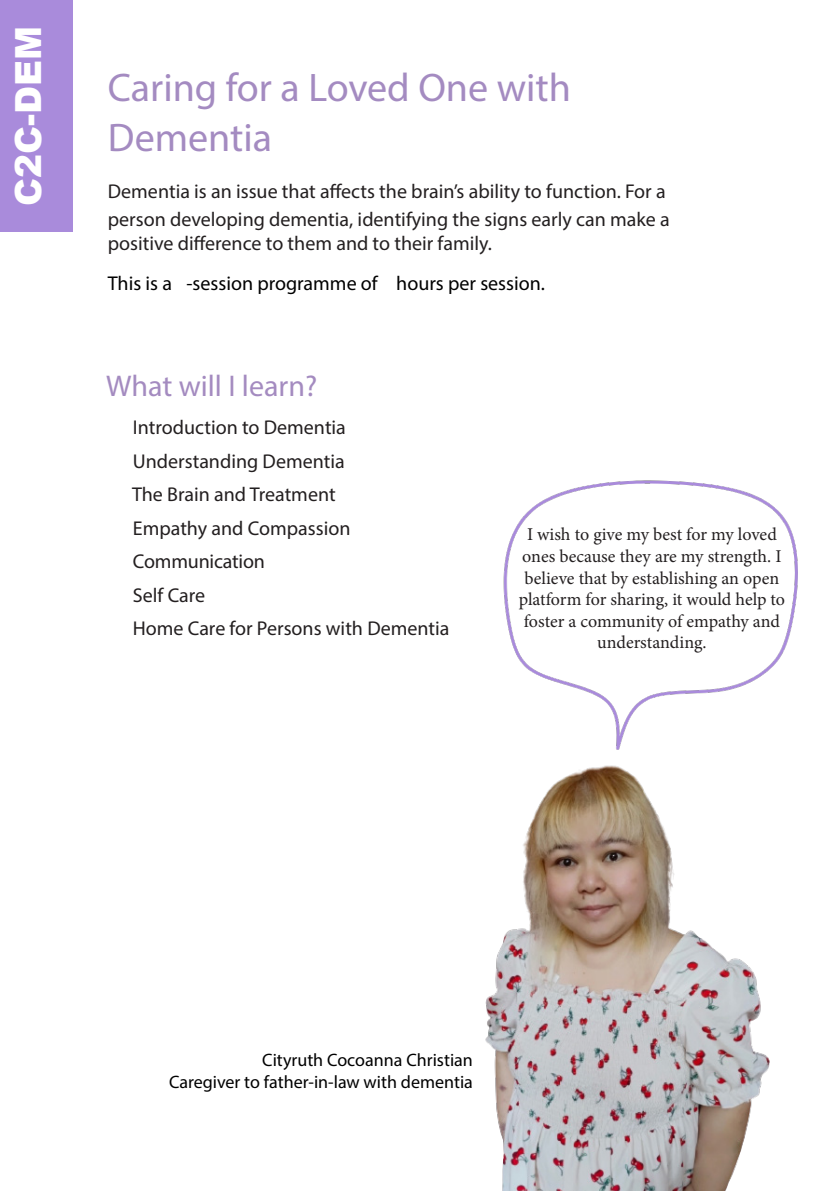
<style>
.page{position:relative;width:840px;height:1191px;background:#fff}
.page>*{position:absolute;margin:0;border:0;box-sizing:border-box;transform-origin:0 0}
.t1{font:40px/50px "Myriad Pro";color:#a48bc1}
.t2{font:900 36px "Arial";color:#fff}
.t3{font:30px "Myriad Pro";color:#a48bc0}
.t4{font:20px/28px "Myriad Pro";color:#231f20}
.t5{font:20px "Myriad Pro";color:#000}
.t6{font:18px/21.6px "Minion Pro";letter-spacing:-.005em;color:#231f20;text-align:center}
.t7{font:18px "Myriad Pro";color:#000}
</style>
<div class="page">
<div style="left:0;top:0;width:72px;height:231px;background:#a98bdb"></div>
<img style="left:485px;top:767px;width:285px;height:424px">
<img style="left:503px;top:480px;width:295px;height:287px">
<p class="t2" style="left:2px;top:206px;width:181px;rotate:-90deg">C2C-DEM</p>
<p class="t1" style="left:108px;top:62px;width:464px">Caring for a Loved One with<br>Dementia</p>
<p class="t4" style="left:108px;top:177px;width:563px">Dementia is an issue that affects the brain’s ability to function. For a person developing dementia, identifying the signs early can make a</p>
<p class="t4" style="left:108px;top:229px;width:385px">positive difference to them and to their family.</p>
<p class="t5" style="left:108px;top:270px;width:438px">This is a -session programme of hours per session.</p>
<p class="t3" style="left:106px;top:367px;width:212px">What will I learn?</p>
<p class="t4" style="left:118px;top:413px;width:229px">❶ Introduction to Dementia</p>
<p class="t4" style="left:133px;top:447px;width:213px">Understanding Dementia</p>
<p class="t4" style="left:132px;top:480px;width:205px">The Brain and Treatment</p>
<p class="t4" style="left:133px;top:514px;width:219px">Empathy and Compassion</p>
<p class="t4" style="left:133px;top:547px;width:134px">Communication</p>
<p class="t4" style="left:133px;top:580px;width:74px">Self Care</p>
<p class="t4" style="left:133px;top:614px;width:318px">Home Care for Persons with Dementia</p>
<p class="t6" style="left:518px;top:524px;width:268px">I wish to give my best for my loved ones because they are my strength. I believe that by establishing an open platform for sharing, it would help to foster a community of empathy and understanding.</p>
<p class="t7" style="left:262px;top:1049px;width:212px">Cityruth Cocoanna Christian</p>
<p class="t7" style="left:169px;top:1070px;width:305px">Caregiver to father-in-law with dementia</p>
</div>
